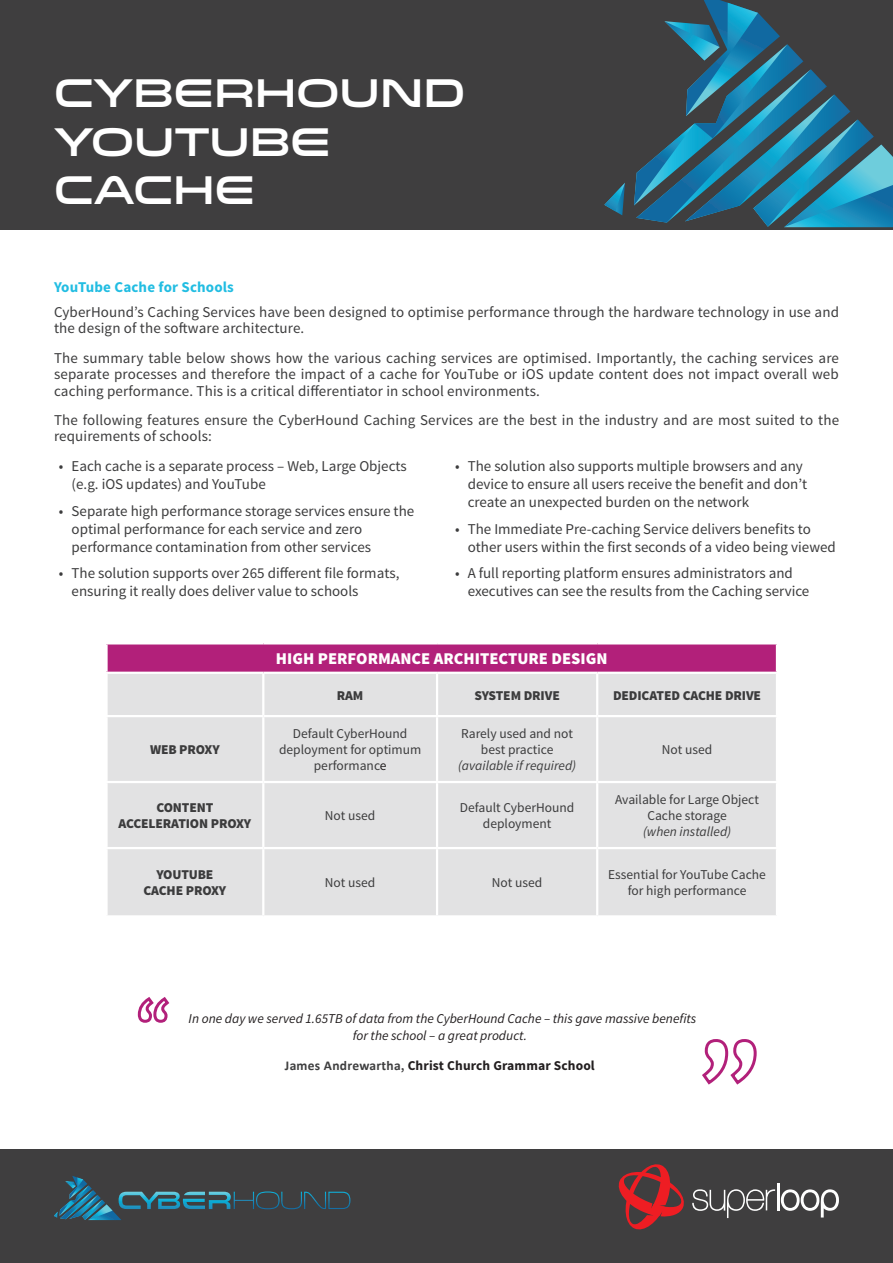
<style>
.page{position:relative;width:893px;height:1263px;background:#fff}
.page>*{position:absolute;margin:0;border:0;box-sizing:border-box;transform-origin:0 0}
.t1{font:40.5px/48.6px "Venera 900";color:#fff}
.t2{font:900 16.5px "Source Sans Pro";color:#fff}
.t3{font:15px/18px "Source Sans Pro";color:#3c3c3d}
.t4{font:700 15px "Source Sans Pro";letter-spacing:.01em;color:#22bde2}
.t5{font:13.5px/16.2px "Source Sans Pro";color:#3c3c3d;text-align:center}
.t6{font:italic 13.5px/16.5px "Source Sans Pro";color:#231f20;text-align:center}
.t7{font:900 13.5px/16.2px "Source Sans Pro";letter-spacing:-.01em;color:#3c3c3d;text-align:center}
.t8{font:700 13.5px "Source Sans Pro";letter-spacing:.01em;color:#231f20}
.s1{color:#231f20}
.s2{font-style:italic}
.s3{font-family:"Calibri";color:#3e3e3f}
.s4{font-weight:600;color:#3e3e3f}
</style>
<div class="page">
<div style="left:0;top:0;width:893px;height:230px;background:#3f3e3f"></div>
<svg style="left:604px;top:183px;width:21px;height:32px"></svg>
<svg style="left:634px;top:0;width:259px;height:227px"></svg>
<div style="left:0;top:1149px;width:893px;height:114px;background:#3f3e3f"></div>
<hr style="left:777px;top:1183px;width:3px;height:27px;background:#fff">
<svg style="left:781px;top:1189px;width:58px;height:28px"></svg>
<svg style="left:619px;top:1164px;width:156px;height:65px"></svg>
<svg style="left:54px;top:1176px;width:296px;height:44px"></svg>
<div style="left:106px;top:643px;width:671px;height:30px;background:#b2207a"></div>
<div style="left:108px;top:674px;width:668px;height:241px;background:#e2e2e3"></div>
<hr style="left:105px;top:642px;width:158px;height:2px;background:#fff">
<hr style="left:105px;top:644px;width:3px;height:28px;background:#fff">
<hr style="left:263px;top:642px;width:174px;height:2px;background:#fff">
<hr style="left:437px;top:642px;width:160px;height:2px;background:#fff">
<hr style="left:597px;top:642px;width:181px;height:2px;background:#fff">
<hr style="left:776px;top:644px;width:2px;height:28px;background:#fff">
<hr style="left:105px;top:672px;width:158px;height:2px;background:#fff">
<hr style="left:263px;top:672px;width:174px;height:2px;background:#fff">
<hr style="left:262px;top:674px;width:2px;height:41px;background:#fff">
<hr style="left:437px;top:672px;width:160px;height:2px;background:#fff">
<hr style="left:436px;top:674px;width:2px;height:41px;background:#fff">
<hr style="left:597px;top:672px;width:181px;height:2px;background:#fff">
<hr style="left:596px;top:674px;width:2px;height:41px;background:#fff">
<hr style="left:105px;top:715px;width:158px;height:2px;background:#fff">
<hr style="left:263px;top:715px;width:174px;height:2px;background:#fff">
<hr style="left:262px;top:717px;width:2px;height:64px;background:#fff">
<hr style="left:437px;top:715px;width:160px;height:2px;background:#fff">
<hr style="left:436px;top:717px;width:2px;height:64px;background:#fff">
<hr style="left:597px;top:715px;width:181px;height:2px;background:#fff">
<hr style="left:596px;top:717px;width:2px;height:64px;background:#fff">
<hr style="left:105px;top:781px;width:158px;height:2px;background:#fff">
<hr style="left:263px;top:781px;width:174px;height:2px;background:#fff">
<hr style="left:262px;top:783px;width:2px;height:64px;background:#fff">
<hr style="left:437px;top:781px;width:160px;height:2px;background:#fff">
<hr style="left:436px;top:783px;width:2px;height:64px;background:#fff">
<hr style="left:597px;top:781px;width:181px;height:2px;background:#fff">
<hr style="left:596px;top:783px;width:2px;height:64px;background:#fff">
<hr style="left:105px;top:847px;width:158px;height:2px;background:#fff">
<hr style="left:263px;top:847px;width:174px;height:2px;background:#fff">
<hr style="left:262px;top:849px;width:2px;height:66px;background:#fff">
<hr style="left:437px;top:847px;width:160px;height:2px;background:#fff">
<hr style="left:436px;top:849px;width:2px;height:66px;background:#fff">
<hr style="left:597px;top:847px;width:181px;height:2px;background:#fff">
<hr style="left:596px;top:849px;width:2px;height:66px;background:#fff">
<svg style="left:702px;top:1039px;width:55px;height:46px"></svg>
<svg style="left:137px;top:997px;width:33px;height:26px"></svg>
<p class="t1" style="left:54px;top:69px;width:413px">CYBERHOUND</p>
<p class="t1" style="left:54px;top:118px;width:278px">YOUTUBE<br>CACHE</p>
<p class="t4" style="left:54px;top:277px;width:181px">YouTube Cache for Schools</p>
<p class="t3" style="left:54px;top:304px;width:786px;line-height:16.5px">CyberHound’s Caching Services have been designed to optimise performance through the hardware technology in use and the design of the software architecture.</p>
<p class="t3" style="left:54px;top:350px;width:786px;line-height:16.5px;text-align:justify">The summary table below shows how the various caching services are optimised. Importantly, the caching services are separate processes and therefore the impact of a cache for YouTube or iOS update content does not impact overall web caching performance. This is a critical differentiator in school environments.</p>
<p class="t3" style="left:54px;top:412px;width:787px;line-height:16.5px">The following features ensure the CyberHound Caching Services are the best in the industry and are most suited to the requirements of schools:</p>
<p class="t3" style="left:468px;top:457px;width:341px;text-indent:-13px">• The solution also supports multiple browsers and any device to ensure all users receive the benefit and don’t create an unexpected burden on the network</p>
<p class="t3" style="left:468px;top:520px;width:370px;text-indent:-13px">• The Immediate Pre-caching Service delivers benefits to other users within the first seconds of a video being viewed</p>
<p class="t3" style="left:468px;top:564px;width:343px;text-indent:-13px">• A full reporting platform ensures administrators and executives can see the results from the Caching service</p>
<p class="t3" style="left:72px;top:457px;width:337px;text-indent:-13px">• Each cache is a separate process – Web, Large Objects (e.g. iOS updates) and YouTube</p>
<p class="t3" style="left:72px;top:502px;width:344px;text-indent:-13px">• Separate high performance storage services ensure the optimal performance for each service and zero performance contamination from other services</p>
<p class="t3" style="left:72px;top:564px;width:329px;text-indent:-13px">• The solution supports over 265 different file formats, ensuring it really does deliver value to schools</p>
<p class="t7" style="left:150px;top:742px;width:71px">WEB PROXY</p>
<p class="t2" style="left:276px;top:648px;width:333px">HIGH PERFORMANCE ARCHITECTURE DESIGN</p>
<p class="t7" style="left:337px;top:687px;width:28px">RAM</p>
<p class="t7" style="left:474px;top:687px;width:87px">SYSTEM DRIVE</p>
<p class="t7" style="left:613px;top:687px;width:150px">DEDICATED CACHE DRIVE</p>
<p class="t5" style="left:279px;top:725px;width:144px">Default CyberHound deployment for optimum performanc<span class="s1">e</span></p>
<p class="t5" style="left:458px;top:725px;width:120px">Rarely used and not best practice <span class="s2">(available if required)</span></p>
<p class="t5" style="left:662px;top:742px;width:52px">Not used</p>
<p class="t7" style="left:118px;top:800px;width:134px">CONTENT<br>ACCELERATION PROXY</p>
<p class="t5" style="left:325px;top:808px;width:52px">Not used</p>
<p class="t5" style="left:460px;top:800px;width:116px">Default CyberHound deployment</p>
<p class="t5" style="left:615px;top:791px;width:145px">Available for Large Object<br>Cache storage<br><span class="s2">(when installed)</span></p>
<p class="t7" style="left:143px;top:867px;width:84px">YOUTUBE<br>CACHE PROXY</p>
<p class="t5" style="left:325px;top:875px;width:52px">Not used</p>
<p class="t5" style="left:492px;top:875px;width:52px">Not used</p>
<p class="t5" style="left:608px;top:867px;width:159px">Essential for YouTube Cache for high performance</p>
<p class="t6" style="left:189px;top:1010px;width:509px">In one day we served 1.65TB of data from the CyberHound Cache – this gave massive benefits for the school – a great product.</p>
<p class="t8" style="left:285px;top:1057px;width:311px"><span class="s3">James Andrewartha</span><span class="s4">,</span> Christ Church Grammar School</p>
</div>
